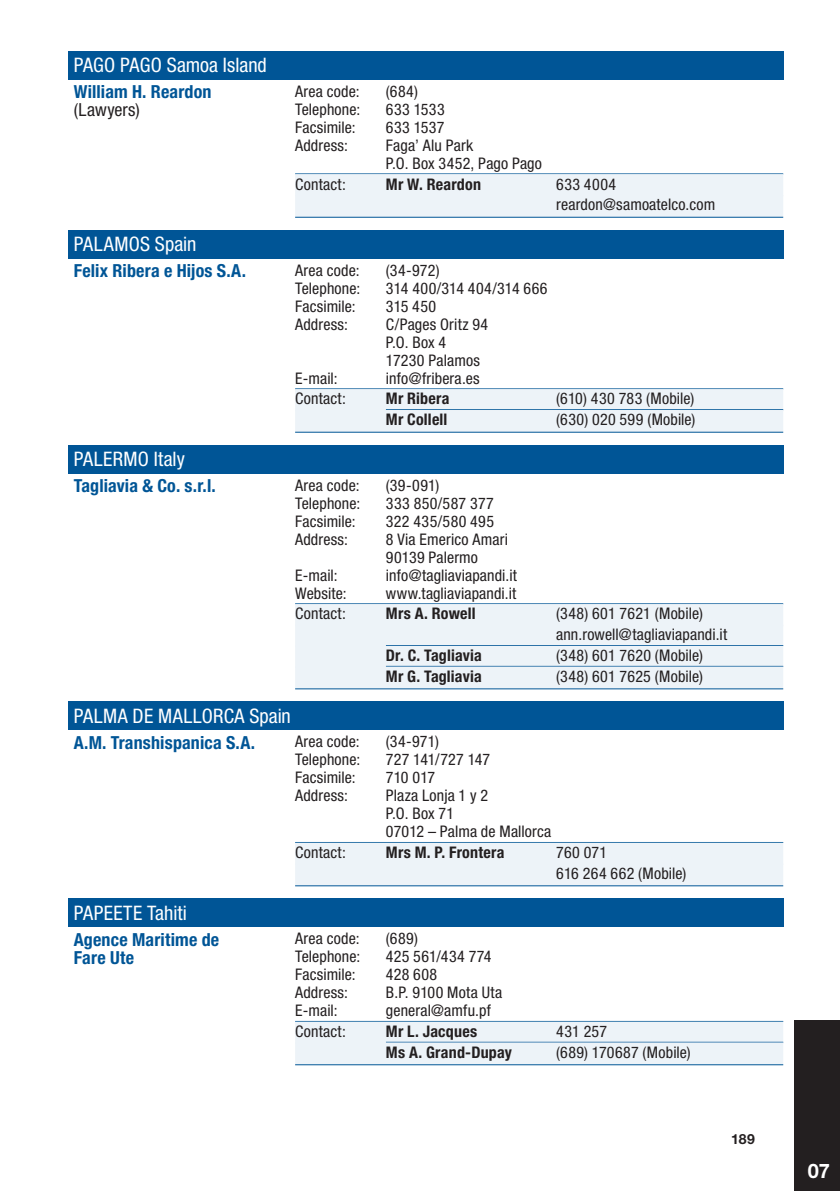
<style>
.page{position:relative;width:840px;height:1191px;background:#fff}
.page>*{position:absolute;margin:0;border:0;box-sizing:border-box;transform-origin:0 0}
.t1{font:condensed 20px "Helvetica Neue LT Std";letter-spacing:.01em;color:#fff}
.t2{font:700 20px "Helvetica Neue LT Std";color:#fff}
.t3{font:700 condensed 18px/18px "Helvetica Neue LT Std";letter-spacing:.01em;color:#005596}
.t4{font:condensed 18px "Helvetica Neue LT Std";letter-spacing:.01em;color:#231f20}
.t5{font:condensed 16px/18px "Helvetica Neue LT Std";letter-spacing:.01em;color:#231f20}
.t6{font:700 condensed 16px "Helvetica Neue LT Std";letter-spacing:.015em;color:#231f20}
.t7{font:700 14px "Helvetica Neue LT Std";color:#231f20}
</style>
<div class="page">
<div style="left:794px;top:1020px;width:45px;height:171px;background:#231f20"></div>
<div style="left:68px;top:51px;width:714px;height:29px;background:#005596"></div>
<hr style="left:295px;top:173px;width:487px;height:1px;background:#005596">
<div style="left:295px;top:174px;width:487px;height:22px;background:#edf3f8"></div>
<div style="left:295px;top:195px;width:487px;height:22px;background:#edf3f8"></div>
<hr style="left:295px;top:217px;width:487px;height:1px;background:#005596">
<div style="left:68px;top:230px;width:714px;height:28px;background:#005596"></div>
<hr style="left:295px;top:388px;width:487px;height:1px;background:#005596">
<div style="left:295px;top:389px;width:487px;height:22px;background:#edf3f8"></div>
<hr style="left:386px;top:409px;width:396px;height:1px;background:#005596">
<div style="left:295px;top:410px;width:487px;height:22px;background:#edf3f8"></div>
<hr style="left:295px;top:432px;width:487px;height:1px;background:#005596">
<div style="left:68px;top:445px;width:714px;height:28px;background:#005596"></div>
<hr style="left:295px;top:603px;width:487px;height:1px;background:#005596">
<div style="left:295px;top:604px;width:487px;height:22px;background:#edf3f8"></div>
<div style="left:295px;top:625px;width:487px;height:22px;background:#edf3f8"></div>
<hr style="left:386px;top:645px;width:396px;height:1px;background:#005596">
<div style="left:295px;top:646px;width:487px;height:22px;background:#edf3f8"></div>
<div style="left:295px;top:666px;width:487px;height:22px;background:#edf3f8"></div>
<hr style="left:295px;top:688px;width:487px;height:1px;background:#005596">
<div style="left:68px;top:701px;width:714px;height:29px;background:#005596"></div>
<div style="left:295px;top:842px;width:487px;height:22px;background:#edf3f8"></div>
<div style="left:295px;top:863px;width:487px;height:22px;background:#edf3f8"></div>
<hr style="left:295px;top:885px;width:487px;height:1px;background:#005596">
<div style="left:68px;top:898px;width:714px;height:29px;background:#005596"></div>
<div style="left:295px;top:1021px;width:487px;height:22px;background:#edf3f8"></div>
<div style="left:295px;top:1042px;width:487px;height:22px;background:#edf3f8"></div>
<hr style="left:295px;top:1064px;width:487px;height:1px;background:#005596">
<p class="t1" style="left:74px;top:54px;width:194px">PAGO PAGO Samoa Island</p>
<p class="t3" style="left:74px;top:82px;width:139px">William H. Reardon</p>
<p class="t4" style="left:74px;top:99px;width:67px">(Lawyers)</p>
<p class="t5" style="left:295px;top:82px;width:66px">Area code:</p>
<p class="t5" style="left:386px;top:82px;width:34px">(684)</p>
<p class="t5" style="left:295px;top:100px;width:67px">Telephone:</p>
<p class="t5" style="left:386px;top:100px;width:60px">633 1533</p>
<p class="t5" style="left:295px;top:118px;width:62px">Facsimile:</p>
<p class="t5" style="left:386px;top:118px;width:60px">633 1537</p>
<p class="t5" style="left:295px;top:136px;width:54px">Address:</p>
<p class="t5" style="left:386px;top:136px;width:157px">Faga’ Alu Park<br>P.O. Box 3452, Pago Pago</p>
<p class="t5" style="left:295px;top:175px;width:52px">Contact:</p>
<p class="t6" style="left:386px;top:174px;width:97px">Mr W. Reardon</p>
<p class="t5" style="left:556px;top:173px;width:160px;line-height:20.8px">633 4004 reardon@samoatelco.com</p>
<p class="t1" style="left:74px;top:233px;width:124px">PALAMOS Spain</p>
<p class="t3" style="left:74px;top:261px;width:174px">Felix Ribera e Hijos S.A.</p>
<p class="t5" style="left:295px;top:261px;width:66px">Area code:</p>
<p class="t5" style="left:386px;top:261px;width:55px">(34-972)</p>
<p class="t5" style="left:295px;top:279px;width:67px">Telephone:</p>
<p class="t5" style="left:386px;top:279px;width:163px">314 400/314 404/314 666</p>
<p class="t5" style="left:295px;top:297px;width:62px">Facsimile:</p>
<p class="t5" style="left:386px;top:297px;width:52px">315 450</p>
<p class="t5" style="left:295px;top:315px;width:54px">Address:</p>
<p class="t5" style="left:386px;top:315px;width:104px">C/Pages Oritz 94<br>P.O. Box 4<br>17230 Palamos</p>
<p class="t5" style="left:295px;top:369px;width:44px">E-mail:</p>
<p class="t5" style="left:386px;top:369px;width:95px">info@fribera.es</p>
<p class="t5" style="left:295px;top:390px;width:52px">Contact:</p>
<p class="t6" style="left:386px;top:389px;width:65px">Mr Ribera</p>
<p class="t5" style="left:556px;top:390px;width:140px">(610) 430 783 (Mobile)</p>
<p class="t6" style="left:386px;top:410px;width:63px">Mr Collell</p>
<p class="t5" style="left:556px;top:410px;width:141px">(630) 020 599 (Mobile)</p>
<p class="t1" style="left:74px;top:448px;width:112px">PALERMO Italy</p>
<p class="t3" style="left:74px;top:476px;width:143px">Tagliavia &amp; Co. s.r.l.</p>
<p class="t5" style="left:295px;top:476px;width:66px">Area code:</p>
<p class="t5" style="left:386px;top:476px;width:55px">(39-091)</p>
<p class="t5" style="left:295px;top:494px;width:67px">Telephone:</p>
<p class="t5" style="left:386px;top:494px;width:109px">333 850/587 377</p>
<p class="t5" style="left:295px;top:512px;width:62px">Facsimile:</p>
<p class="t5" style="left:386px;top:512px;width:110px">322 435/580 495</p>
<p class="t5" style="left:295px;top:530px;width:54px">Address:</p>
<p class="t5" style="left:386px;top:530px;width:123px">8 Via Emerico Amari<br>90139 Palermo</p>
<p class="t5" style="left:295px;top:566px;width:44px">E-mail:</p>
<p class="t5" style="left:386px;top:566px;width:132px">info@tagliaviapandi.it</p>
<p class="t5" style="left:295px;top:584px;width:53px">Website:</p>
<p class="t5" style="left:386px;top:584px;width:132px">www.tagliaviapandi.it</p>
<p class="t5" style="left:295px;top:604px;width:52px">Contact:</p>
<p class="t6" style="left:386px;top:604px;width:91px">Mrs A. Rowell</p>
<p class="t5" style="left:556px;top:603px;width:172px;line-height:20.8px">(348) 601 7621 (Mobile) ann.rowell@tagliaviapandi.it</p>
<p class="t6" style="left:386px;top:645px;width:97px">Dr. C. Tagliavia</p>
<p class="t5" style="left:556px;top:646px;width:148px">(348) 601 7620 (Mobile)</p>
<p class="t6" style="left:386px;top:666px;width:97px">Mr G. Tagliavia</p>
<p class="t5" style="left:556px;top:667px;width:148px">(348) 601 7625 (Mobile)</p>
<p class="t1" style="left:74px;top:704px;width:218px">PALMA DE MALLORCA Spain</p>
<p class="t3" style="left:74px;top:733px;width:183px">A.M. Transhispanica S.A.</p>
<p class="t5" style="left:295px;top:732px;width:66px">Area code:</p>
<p class="t5" style="left:386px;top:732px;width:54px">(34-971)</p>
<p class="t5" style="left:295px;top:750px;width:67px">Telephone:</p>
<p class="t5" style="left:386px;top:750px;width:106px">727 141/727 147</p>
<p class="t5" style="left:295px;top:768px;width:62px">Facsimile:</p>
<p class="t5" style="left:386px;top:768px;width:51px">710 017</p>
<p class="t5" style="left:295px;top:786px;width:54px">Address:</p>
<p class="t5" style="left:386px;top:786px;width:167px">Plaza Lonja 1 y 2<br>P.O. Box 71<br>07012 – Palma de Mallorca</p>
<p class="t5" style="left:295px;top:843px;width:52px">Contact:</p>
<p class="t6" style="left:386px;top:842px;width:120px">Mrs M. P. Frontera</p>
<p class="t5" style="left:556px;top:842px;width:132px;line-height:20.8px">760 071<br>616 264 662 (Mobile)</p>
<p class="t1" style="left:74px;top:901px;width:114px">PAPEETE Tahiti</p>
<p class="t3" style="left:74px;top:930px;width:147px">Agence Maritime de<br>Fare Ute</p>
<p class="t5" style="left:295px;top:929px;width:66px">Area code:</p>
<p class="t5" style="left:386px;top:929px;width:33px">(689)</p>
<p class="t5" style="left:295px;top:947px;width:67px">Telephone:</p>
<p class="t5" style="left:386px;top:947px;width:107px">425 561/434 774</p>
<p class="t5" style="left:295px;top:965px;width:62px">Facsimile:</p>
<p class="t5" style="left:386px;top:965px;width:53px">428 608</p>
<p class="t5" style="left:295px;top:983px;width:54px">Address:</p>
<p class="t5" style="left:386px;top:983px;width:118px">B.P. 9100 Mota Uta</p>
<p class="t5" style="left:295px;top:1001px;width:44px">E-mail:</p>
<p class="t5" style="left:386px;top:1001px;width:106px">general@amfu.pf</p>
<p class="t5" style="left:295px;top:1022px;width:52px">Contact:</p>
<p class="t6" style="left:386px;top:1021px;width:93px">Mr L. Jacques</p>
<p class="t5" style="left:556px;top:1022px;width:52px">431 257</p>
<p class="t6" style="left:386px;top:1042px;width:127px">Ms A. Grand-Dupay</p>
<p class="t5" style="left:556px;top:1043px;width:136px">(689) 170687 (Mobile)</p>
<p class="t7" style="left:730px;top:1130px;width:25px">189</p>
<p class="t2" style="left:807px;top:1158px;width:24px">07</p>
</div>
